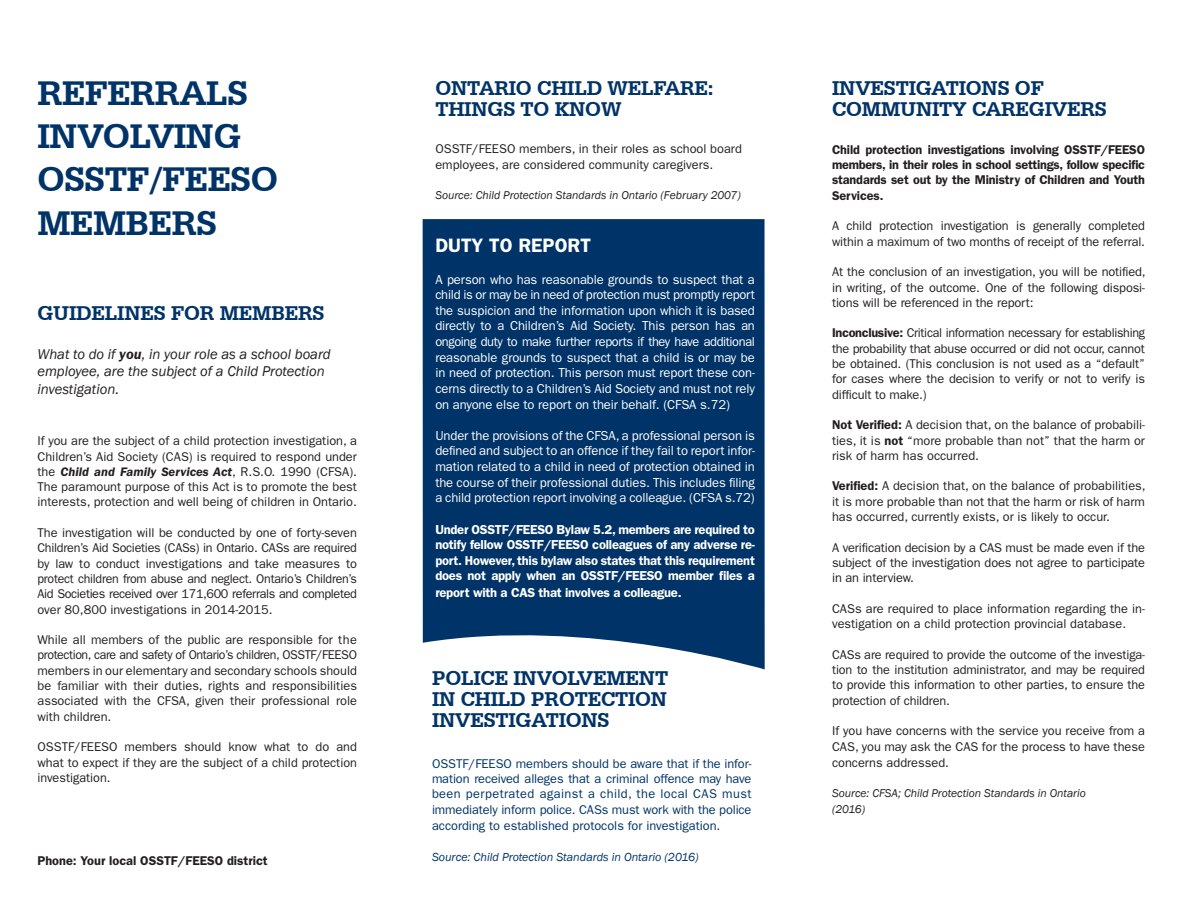
<style>
.page{position:relative;width:1188px;height:918px;background:#fff}
.page>*{position:absolute;margin:0;border:0;box-sizing:border-box;transform-origin:0 0}
.t1{font:700 36px "Serifa BT";letter-spacing:-.01em;color:#003367}
.t2{font:700 21px/21px "Serifa BT";letter-spacing:-.01em;color:#003367}
.t3{font:600 19.5px "ITC Franklin Gothic Std";color:#fff}
.t4{font:italic 14.7px "Franklin Gothic";color:#231f20}
.t5{font:13.05px/15.6px "ITC Franklin Gothic Std";letter-spacing:-.01em;color:#fff;text-align:justify}
.t6{font:600 13.05px/15.8px "ITC Franklin Gothic Std";letter-spacing:-.02em;color:#fff;text-align:justify}
.t7{font:12.75px/15.3px "ITC Franklin Gothic Std";color:#231f20;text-align:justify}
.t8{font:12.75px/15.6px "ITC Franklin Gothic Std";color:#003367;text-align:justify}
.t9{font:600 12.75px/15.3px "ITC Franklin Gothic Std";letter-spacing:-.01em;color:#231f20;text-align:justify}
.t10{font:italic 12px "Franklin Gothic";color:#003367}
.t11{font:italic 11.7px "Franklin Gothic";color:#231f20}
.s1{font-family:"ITC Franklin Gothic Std";font-weight:600}
.s2{font-weight:600;font-style:italic}
.s3{font-weight:600}
</style>
<div class="page">
<div style="left:423px;top:219px;width:342px;height:450px;background:#003367"></div>
<p class="t1" style="left:38px;top:71px;width:212px">REFERRALS</p>
<p class="t1" style="left:38px;top:114px;width:205px">INVOLVING</p>
<p class="t1" style="left:38px;top:157px;width:242px">OSSTF/FEESO</p>
<p class="t1" style="left:38px;top:200px;width:181px">MEMBERS</p>
<p class="t2" style="left:38px;top:302px;width:288px">GUIDELINES FOR MEMBERS</p>
<p class="t4" style="left:38px;top:344px;width:295px">What to do if <span class="s1">you</span>, in your role as a school board</p>
<p class="t4" style="left:38px;top:362px;width:289px">employee, are the subject of a Child Protection</p>
<p class="t4" style="left:38px;top:380px;width:83px">investigation.</p>
<p class="t7" style="left:38px;top:433px;width:321px">If you are the subject of a child protection investigation, a Children’s Aid Society (CAS) is required to respond under the <span class="s2">Child and Family Services Act</span>, R.S.O. 1990 (CFSA).<br>The paramount purpose of this Act is to promote the best interests, protection and well being of children in Ontario.</p>
<p class="t7" style="left:38px;top:525px;width:321px">The investigation will be conducted by one of forty-seven Children’s Aid Societies (CASs) in Ontario. CASs are required by law to conduct investigations and take measures to protect children from abuse and neglect. Ontario’s Children’s Aid Societies received over 171,600 referrals and completed over 80,800 investigations in 2014-2015.</p>
<p class="t7" style="left:38px;top:632px;width:321px">While all members of the public are responsible for the protection, care and safety of Ontario’s children, OSSTF/FEESO members in our elementary and secondary schools should be familiar with their duties, rights and responsibilities associated with the CFSA, given their professional role with children.</p>
<p class="t7" style="left:38px;top:739px;width:321px">OSSTF/FEESO members should know what to do and what to expect if they are the subject of a child protection investigation.</p>
<p class="t9" style="left:38px;top:853px;width:232px">Phone: Your local OSSTF/FEESO district</p>
<p class="t2" style="left:435px;top:77px;width:280px">ONTARIO CHILD WELFARE:<br>THINGS TO KNOW</p>
<p class="t7" style="left:435px;top:141px;width:308px">OSSTF/FEESO members, in their roles as school board</p>
<p class="t7" style="left:435px;top:157px;width:280px">employees, are considered community caregivers.</p>
<p class="t11" style="left:435px;top:188px;width:307px">Source: Child Protection Standards in Ontario (February 2007)</p>
<p class="t3" style="left:435px;top:234px;width:157px">DUTY TO REPORT</p>
<p class="t5" style="left:435px;top:271px;width:321px">A person who has reasonable grounds to suspect that a child is or may be in need of protection must promptly report the suspicion and the information upon which it is based directly to a Children’s Aid Society. This person has an ongoing duty to make further reports if they have additional reasonable grounds to suspect that a child is or may be in need of protection. This person must report these con&shy;cerns directly to a Children’s Aid Society and must not rely on anyone else to report on their behalf. (CFSA s.72)</p>
<p class="t5" style="left:435px;top:428px;width:321px">Under the provisions of the CFSA, a professional person is defined and subject to an offence if they fail to report infor&shy;mation related to a child in need of protection obtained in the course of their professional duties. This includes filing a child protection report involving a colleague. (CFSA s.72)</p>
<p class="t6" style="left:435px;top:521px;width:321px">Under OSSTF/FEESO Bylaw 5.2, members are required to notify fellow OSSTF/FEESO colleagues of any adverse re&shy;port. However, this bylaw also states that this requirement does not apply when an OSSTF/FEESO member files a report with a CAS that involves a colleague.</p>
<p class="t2" style="left:432px;top:667px;width:238px">POLICE INVOLVEMENT</p>
<p class="t2" style="left:432px;top:688px;width:237px">IN CHILD PROTECTION</p>
<p class="t2" style="left:432px;top:709px;width:179px">INVESTIGATIONS</p>
<p class="t8" style="left:432px;top:756px;width:321px">OSSTF/FEESO members should be aware that if the infor&shy;mation received alleges that a criminal offence may have been perpetrated against a child, the local CAS must immediately inform police. CASs must work with the police according to established protocols for investigation.</p>
<p class="t10" style="left:432px;top:849px;width:268px">Source: Child Protection Standards in Ontario (2016)</p>
<p class="t2" style="left:832px;top:77px;width:213px">INVESTIGATIONS OF</p>
<p class="t2" style="left:832px;top:98px;width:276px">COMMUNITY CAREGIVERS</p>
<p class="t9" style="left:832px;top:142px;width:314px">Child protection investigations involving OSSTF/FEESO members, in their roles in school settings, follow specific standards set out by the Ministry of Children and Youth Services.</p>
<p class="t7" style="left:832px;top:218px;width:314px">A child protection investigation is generally completed within a maximum of two months of receipt of the referral.</p>
<p class="t7" style="left:832px;top:264px;width:315px">At the conclusion of an investigation, you will be notified, in writing, of the outcome. One of the following disposi&shy;tions will be referenced in the report:</p>
<p class="t7" style="left:832px;top:326px;width:314px"><span class="s3">Inconclusive:</span> Critical information necessary for establishing the probability that abuse occurred or did not occur, cannot be obtained. (This conclusion is not used as a “default” for cases where the decision to verify or not to verify is difficult to make.)</p>
<p class="t7" style="left:832px;top:417px;width:314px"><span class="s3">Not Verified:</span> A decision that, on the balance of probabili&shy;ties, it is <span class="s3">not</span> “more probable than not” that the harm or risk of harm has occurred.</p>
<p class="t7" style="left:832px;top:479px;width:315px"><span class="s3">Verified:</span> A decision that, on the balance of probabilities, it is more probable than not that the harm or risk of harm has occurred, currently exists, or is likely to occur.</p>
<p class="t7" style="left:832px;top:540px;width:314px">A verification decision by a CAS must be made even if the subject of the investigation does not agree to participate in an interview.</p>
<p class="t7" style="left:832px;top:601px;width:314px">CASs are required to place information regarding the in&shy;vestigation on a child protection provincial database.</p>
<p class="t7" style="left:832px;top:647px;width:314px">CASs are required to provide the outcome of the investiga&shy;tion to the institution administrator, and may be required to provide this information to other parties, to ensure the protection of children.</p>
<p class="t7" style="left:832px;top:723px;width:314px;line-height:15.8px">If you have concerns with the service you receive from a CAS, you may ask the CAS for the process to have these concerns addressed.</p>
<p class="t11" style="left:832px;top:786px;width:255px">Source: CFSA; Child Protection Standards in Ontario</p>
<p class="t11" style="left:832px;top:802px;width:35px">(2016)</p>
</div>
